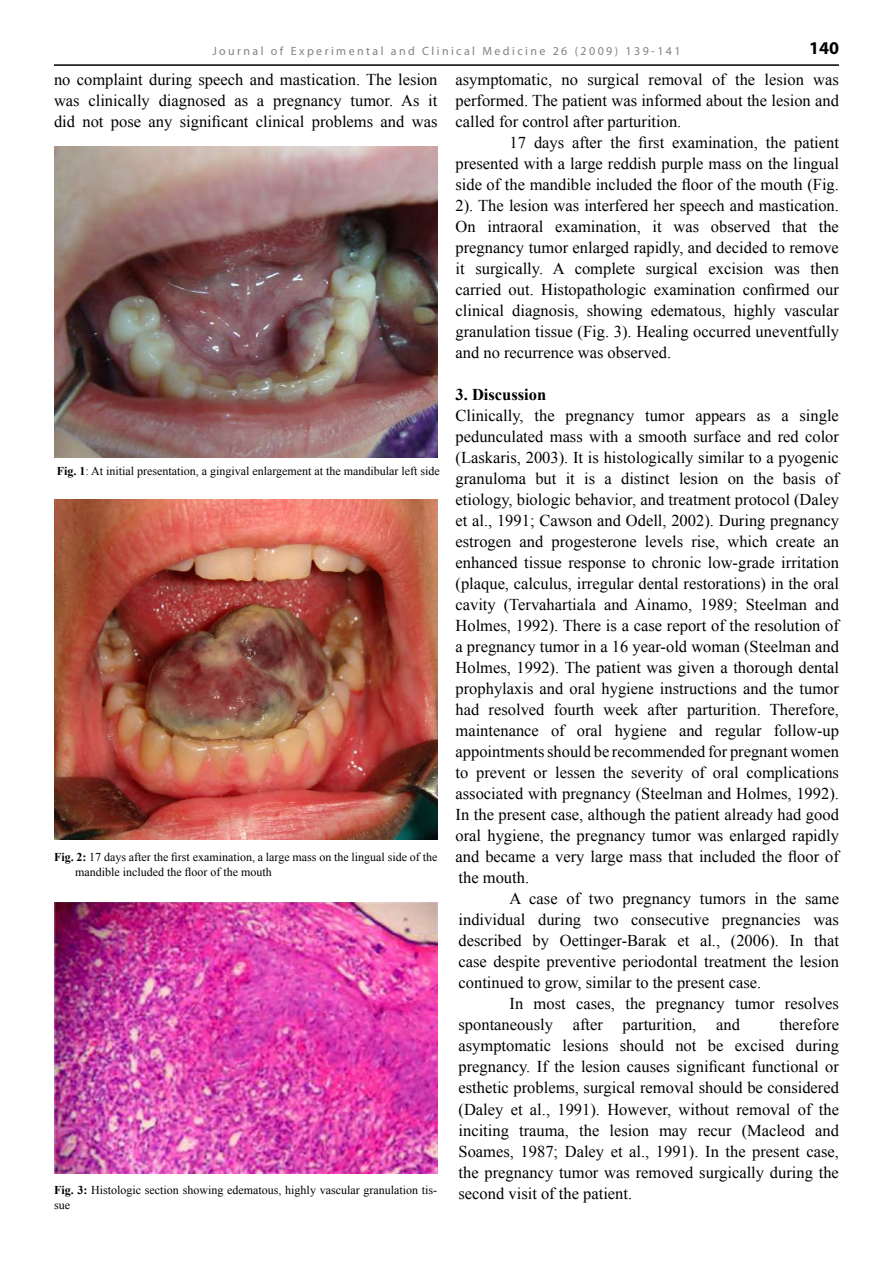
<style>
.page{position:relative;width:893px;height:1263px;background:#fff}
.page>*{position:absolute;margin:0;border:0;box-sizing:border-box;transform-origin:0 0}
.t1{font:700 18px "Myriad Pro";color:#000}
.t2{font:16.5px/21px "Times New Roman";color:#000;text-align:justify}
.t3{font:700 16.5px "Times New Roman";color:#000}
.t4{font:12px/14.4px "Times New Roman";color:#000}
.t5{font:12px "Myriad Pro";letter-spacing:.2em;color:#808285}
.s1{font-weight:700}
</style>
<div class="page">
<hr style="left:54px;top:64px;width:785px;height:2px;background:#000">
<img style="left:54px;top:146px;width:383px;height:311px">
<img style="left:54px;top:500px;width:383px;height:339px">
<img style="left:54px;top:902px;width:383px;height:271px">
<p class="t5" style="left:212px;top:43px;width:470px">Journal of Experimental and Clinical Medicine 26 (2009) 139-141</p>
<p class="t1" style="left:809px;top:36px;width:31px">140</p>
<p class="t2" style="left:54px;top:69px;width:385px">no complaint during speech and mastication. The lesion was clinically diagnosed as a pregnancy tumor. As it did not pose any significant clinical problems and was</p>
<p class="t2" style="left:455px;top:69px;width:385px">asymptomatic, no surgical removal of the lesion was performed. The patient was informed about the lesion and called for control after parturition.</p>
<p class="t2" style="left:455px;top:132px;width:385px;text-indent:54px">17 days after the first examination, the patient presented with a large reddish purple mass on the lingual side of the mandible included the floor of the mouth (Fig.<br>2). The lesion was interfered her speech and mastication.<br>On intraoral examination, it was observed that the pregnancy tumor enlarged rapidly, and decided to remove it surgically. A complete surgical excision was then carried out. Histopathologic examination confirmed our clinical diagnosis, showing edematous, highly vascular granulation tissue (Fig. 3). Healing occurred uneventfully and no recurrence was observed.</p>
<p class="t3" style="left:455px;top:383px;width:92px">3. Discussion</p>
<p class="t2" style="left:455px;top:405px;width:385px">Clinically, the pregnancy tumor appears as a single pedunculated mass with a smooth surface and red color (Laskaris, 2003). It is histologically similar to a pyogenic granuloma but it is a distinct lesion on the basis of etiology, biologic behavior, and treatment protocol (Daley et al., 1991; Cawson and Odell, 2002). During pregnancy estrogen and progesterone levels rise, which create an enhanced tissue response to chronic low-grade irritation (plaque, calculus, irregular dental restorations) in the oral cavity (Tervahartiala and Ainamo, 1989; Steelman and Holmes, 1992). There is a case report of the resolution of a pregnancy tumor in a 16 year-old woman (Steelman and Holmes, 1992). The patient was given a thorough dental prophylaxis and oral hygiene instructions and the tumor had resolved fourth week after parturition. Therefore, maintenance of oral hygiene and regular follow-up appointments should be recommended for pregnant women to prevent or lessen the severity of oral complications associated with pregnancy (Steelman and Holmes, 1992).<br>In the present case, although the patient already had good oral hygiene, the pregnancy tumor was enlarged rapidly and became a very large mass that included the floor of the mouth.</p>
<p class="t2" style="left:459px;top:888px;width:382px;text-indent:51px">A case of two pregnancy tumors in the same individual during two consecutive pregnancies was described by Oettinger-Barak et al., (2006). In that case despite preventive periodontal treatment the lesion continued to grow, similar to the present case.</p>
<p class="t2" style="left:459px;top:993px;width:382px;text-indent:51px">In most cases, the pregnancy tumor resolves spontaneously after parturition, and</p>
<p class="t4" style="left:57px;top:464px;width:385px"><span class="s1">Fig. 1</span>: At initial presentation, a gingival enlargement at the mandibular left side</p>
<p class="t4" style="left:75px;top:850px;width:364px;text-indent:-21px"><span class="s1">Fig. 2:</span> 17 days after the first examination, a large mass on the lingual side of the mandible included the floor of the mouth</p>
<p class="t2" style="left:459px;top:1014px;width:382px;text-indent:321px">therefore asymptomatic lesions should not be excised during pregnancy. If the lesion causes significant functional or esthetic problems, surgical removal should be considered (Daley et al., 1991). However, without removal of the inciting trauma, the lesion may recur (Macleod and Soames, 1987; Daley et al., 1991). In the present case, the pregnancy tumor was removed surgically during the second visit of the patient.</p>
<p class="t4" style="left:54px;top:1183px;width:385px"><span class="s1">Fig. 3:</span> Histologic section showing edematous, highly vascular granulation tis&shy;sue</p>
</div>
